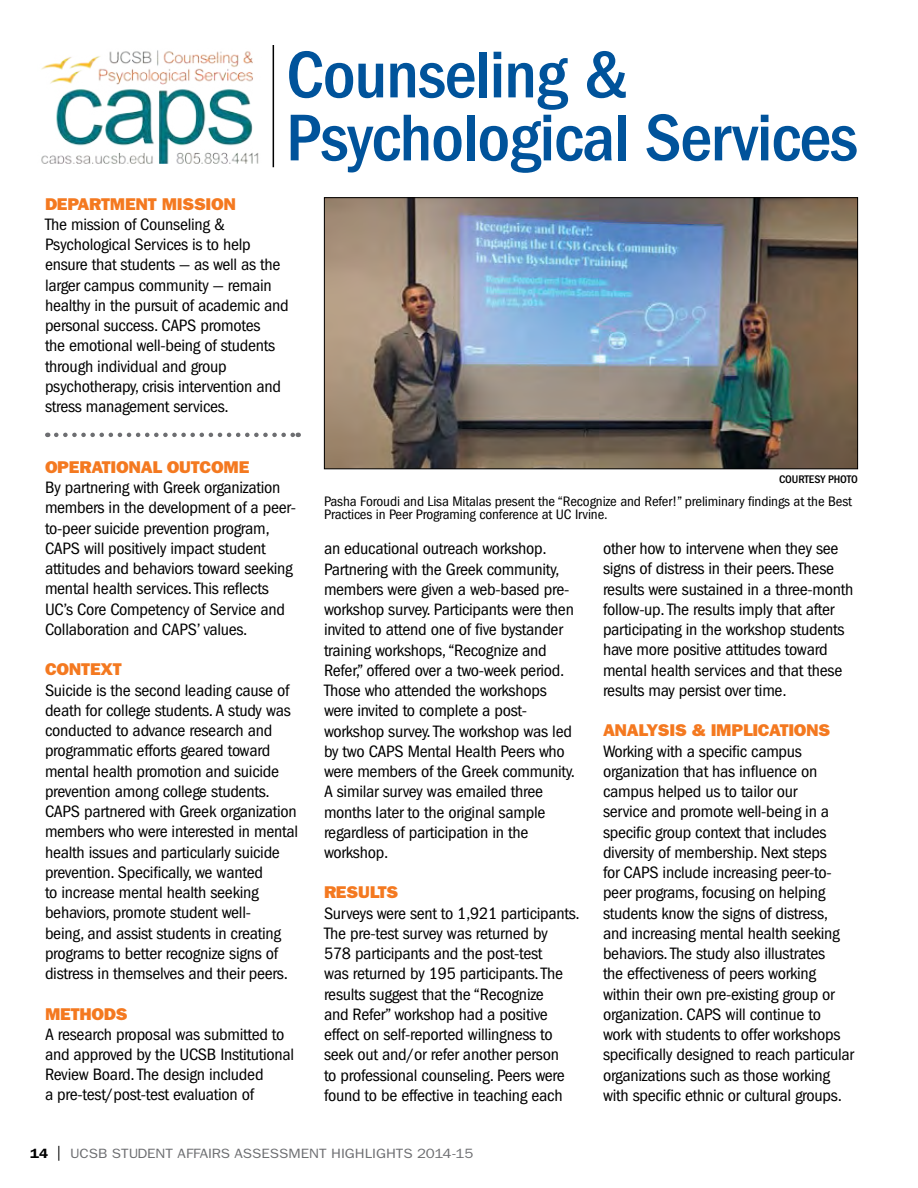
<style>
.page{position:relative;width:918px;height:1188px;background:#fff}
.page>*{position:absolute;margin:0;border:0;box-sizing:border-box;transform-origin:0 0}
.t1{font:500 condensed 68.4px/63px "ITC Franklin Gothic Std";letter-spacing:-.02em;color:#00539b;scale:1.05 1}
.t2{font:condensed 17.1px/20.2px "ITC Franklin Gothic Std";letter-spacing:-.015em;color:#000;scale:1.05 1}
.t3{font:17.1px "ITC Franklin Gothic Std Hvy";letter-spacing:-.015em;color:#f47920;scale:1.05 1}
.t4{font:condensed 14.25px/13.5px "ITC Franklin Gothic Std";letter-spacing:-.01em;color:#000;scale:1.05 1}
.t5{font:13.5px "ITC Franklin Gothic Std";color:#6d6e71;scale:1.11 1}
.t6{font:500 condensed 11.4px "ITC Franklin Gothic Std";letter-spacing:-.01em;color:#000;scale:1.05 1}
.s1{font-weight:600;color:#000}
.s2{font-size:14.85px;color:#000}
</style>
<div class="page">
<hr style="left:273px;top:45px;width:1px;height:122px;background:#000">
<img style="left:41px;top:50px;width:218px;height:114px">
<svg style="left:56px;top:433px;width:243px;height:4px"></svg>
<img style="left:326px;top:199px;width:530px;height:268px">
<div style="left:324px;top:197px;width:534px;height:272px;border:1px solid #000"></div>
<h1 class="t1" style="left:286px;top:44px;width:546px">Counseling &amp;<br>Psychological Services</h1>
<p class="t3" style="left:45px;top:194px;width:183px">DEPARTMENT MISSION</p>
<p class="t2" style="left:45px;top:214px;width:234px">The mission of Counseling &amp; Psychological Services is to help ensure that students — as well as the larger campus community — remain healthy in the pursuit of academic and personal success. CAPS promotes<br>the emotional well-being of students through individual and group psychotherapy, crisis intervention and stress management services.</p>
<p class="t3" style="left:45px;top:457px;width:196px">OPERATIONAL OUTCOME</p>
<p class="t2" style="left:45px;top:477px;width:241px">By partnering with Greek organization members in the development of a peer&shy;to-peer suicide prevention program, CAPS will positively impact student attitudes and behaviors toward seeking mental health services. This reflects UC’s Core Competency of Service and Collaboration and CAPS’ values.</p>
<p class="t3" style="left:45px;top:659px;width:75px">CONTEXT</p>
<p class="t2" style="left:45px;top:680px;width:243px">Suicide is the second leading cause of death for college students. A study was conducted to advance research and programmatic efforts geared toward mental health promotion and suicide prevention among college students.<br>CAPS partnered with Greek organization members who were interested in mental health issues and particularly suicide prevention. Specifically, we wanted<br>to increase mental health seeking behaviors, promote student well-<br>being, and assist students in creating programs to better recognize signs of distress in themselves and their peers.</p>
<p class="t3" style="left:45px;top:1004px;width:80px">METHODS</p>
<p class="t2" style="left:45px;top:1024px;width:239px">A research proposal was submitted to and approved by the UCSB Institutional Review Board. The design included<br>a pre-test/post-test evaluation of</p>
<p class="t6" style="left:779px;top:473px;width:77px">COURTESY PHOTO</p>
<p class="t4" style="left:324px;top:495px;width:504px">Pasha Foroudi and Lisa Mitalas present the “Recognize and Refer!” preliminary findings at the Best<br>Practices in Peer Programing conference at UC Irvine.</p>
<p class="t2" style="left:324px;top:539px;width:241px">an educational outreach workshop.<br>Partnering with the Greek community, members were given a web-based pre&shy;workshop survey. Participants were then invited to attend one of five bystander training workshops, “Recognize and Refer,” offered over a two-week period.<br>Those who attended the workshops were invited to complete a post&shy;workshop survey. The workshop was led by two CAPS Mental Health Peers who were members of the Greek community.<br>A similar survey was emailed three months later to the original sample regardless of participation in the workshop.</p>
<p class="t3" style="left:324px;top:883px;width:72px">RESULTS</p>
<p class="t2" style="left:324px;top:903px;width:245px">Surveys were sent to 1,921 participants.<br>The pre-test survey was returned by<br>578 participants and the post-test<br>was returned by 195 participants. The results suggest that the “Recognize<br>and Refer” workshop had a positive effect on self-reported willingness to seek out and/or refer another person<br>to professional counseling. Peers were found to be effective in teaching each</p>
<p class="t2" style="left:603px;top:539px;width:240px">other how to intervene when they see signs of distress in their peers. These results were sustained in a three-month follow-up. The results imply that after participating in the workshop students have more positive attitudes toward mental health services and that these results may persist over time.</p>
<p class="t3" style="left:603px;top:721px;width:218px">ANALYSIS &amp; IMPLICATIONS</p>
<p class="t2" style="left:603px;top:741px;width:241px">Working with a specific campus organization that has influence on campus helped us to tailor our<br>service and promote well-being in a specific group context that includes diversity of membership. Next steps<br>for CAPS include increasing peer-to&shy;peer programs, focusing on helping students know the signs of distress, and increasing mental health seeking behaviors. The study also illustrates<br>the effectiveness of peers working within their own pre-existing group or organization. CAPS will continue to work with students to offer workshops specifically designed to reach particular organizations such as those working with specific ethnic or cultural groups.</p>
<p class="t5" style="left:30px;top:1146px;width:401px"><span class="s1">14</span> <span class="s2">|</span> UCSB STUDENT AFFAIRS ASSESSMENT HIGHLIGHTS 2014-15</p>
</div>
